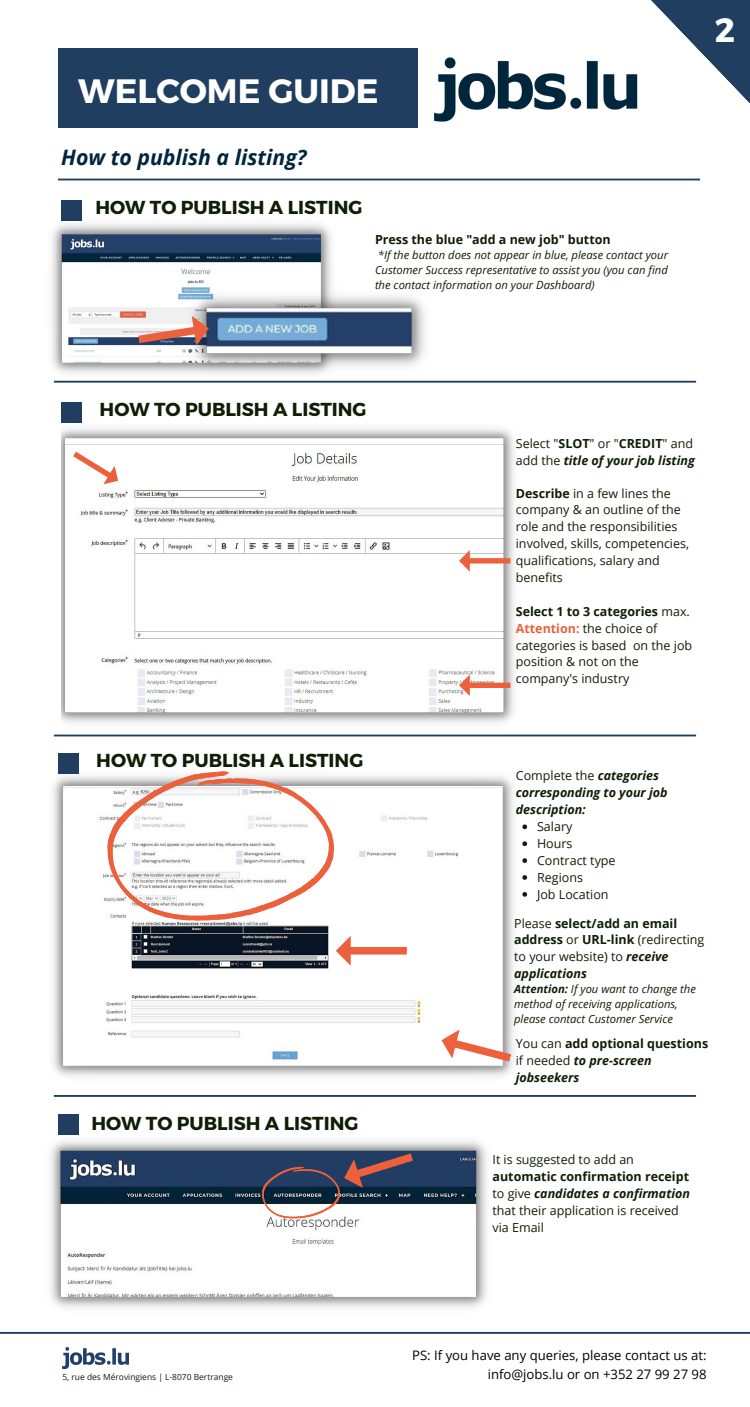
<style>
.page{position:relative;width:750px;height:1407px;background:#fff}
.page>*{position:absolute;margin:0;border:0;box-sizing:border-box;transform-origin:0 0}
.t1{font:700 33.75px "Montserrat";color:#fff}
.t2{font:italic 700 21.25px "Open Sans";color:#00263d}
.t3{font:700 18.75px "Montserrat";color:#0f1e05}
.t4{font:13.12px/19.8px "Open Sans";color:#000;text-align:right}
.t5{font:12.5px/16.9px "Open Sans";color:#0f1e05}
.t6{font:italic 700 12.5px/16.9px "Open Sans";color:#0f1e05}
.t7{font:700 12.5px "Open Sans";color:#0f1e05}
.t8{font:italic 11.25px/15px "Open Sans";color:#0f1e05;text-align:justify}
.t9{font:8.5px "Open Sans";color:#0f1e05}
.s1{font-weight:700}
.s2{font-weight:700;font-style:italic}
.s3{font-weight:700;color:#ec603c}
.s4{font-weight:400;font-style:normal}
.s5{font-style:normal}
</style>
<div class="page">
<div style="left:58px;top:49px;width:360px;height:79px;background:#203f60"></div>
<hr style="left:58px;top:179px;width:642px;height:1px;background:#203f60">
<hr style="left:54px;top:381px;width:642px;height:1px;background:#203f60">
<div style="left:61px;top:200px;width:21px;height:20px;background:#203f60"></div>
<div style="left:61px;top:402px;width:21px;height:21px;background:#203f60"></div>
<img style="left:434px;top:57px;width:200px;height:65px">
<svg style="left:634px;top:0;width:116px;height:109px"></svg>
<div style="left:58px;top:753px;width:21px;height:21px;background:#203f60"></div>
<hr style="left:54px;top:734px;width:642px;height:2px;background:#203f60">
<img style="left:51px;top:220px;width:289px;height:161px">
<img style="left:187px;top:286px;width:238px;height:89px">
<svg style="left:136px;top:313px;width:75px;height:41px"></svg>
<img style="left:61px;top:428px;width:453px;height:295px">
<svg style="left:69px;top:444px;width:55px;height:46px"></svg>
<svg style="left:402px;top:524px;width:108px;height:65px"></svg>
<img style="left:52px;top:775px;width:462px;height:302px">
<svg style="left:336px;top:935px;width:71px;height:30px"></svg>
<svg style="left:107px;top:771px;width:227px;height:149px"></svg>
<svg style="left:438px;top:1025px;width:76px;height:47px"></svg>
<hr style="left:54px;top:1094px;width:642px;height:2px;background:#203f60">
<div style="left:58px;top:1113px;width:21px;height:21px;background:#203f60"></div>
<img style="left:50px;top:1134px;width:437px;height:174px">
<svg style="left:522px;top:824px;width:5px;height:5px"></svg>
<svg style="left:522px;top:841px;width:5px;height:5px"></svg>
<svg style="left:522px;top:858px;width:5px;height:4px"></svg>
<svg style="left:522px;top:875px;width:5px;height:4px"></svg>
<svg style="left:522px;top:892px;width:5px;height:4px"></svg>
<svg style="left:262px;top:1142px;width:154px;height:76px"></svg>
<hr style="left:0;top:1331px;width:750px;height:2px;background:#203f60">
<img style="left:62px;top:1347px;width:66px;height:21px">
<svg style="left:459px;top:674px;width:51px;height:22px"></svg>
<h1 class="t1" style="left:78px;top:69px;width:302px">WELCOME GUIDE</h1>
<h2 class="t2" style="left:61px;top:142px;width:247px">How to publish a listing?</h2>
<h3 class="t3" style="left:95px;top:195px;width:268px">HOW TO PUBLISH A LISTING</h3>
<p class="t7" style="left:375px;top:231px;width:237px">Press the blue "add a new job" button</p>
<p class="t8" style="left:375px;top:247px;width:295px">*If the button does not appear in blue, please contact your Customer Success representative to assist you (you can find the contact information on your Dashboard)</p>
<h1 class="t1" style="left:715px;top:8px;width:22px">2</h1>
<h3 class="t3" style="left:100px;top:396px;width:269px">HOW TO PUBLISH A LISTING</h3>
<h3 class="t3" style="left:96px;top:747px;width:269px">HOW TO PUBLISH A LISTING</h3>
<p class="t5" style="left:516px;top:434px;width:180px">Select "<span class="s1">SLOT</span>" or "<span class="s1">CREDIT</span>" and add the <span class="s2">title of your job listing</span></p>
<p class="t5" style="left:516px;top:484px;width:175px"><span class="s1">Describe</span> in a few lines the company &amp; an outline of the role and the responsibilities involved, skills, competencies, qualifications, salary and benefits</p>
<p class="t5" style="left:516px;top:602px;width:178px"><span class="s1">Select 1 to 3 categories</span> max.<br><span class="s3">Attention:</span> the choice of categories is based on the job position &amp; not on the company's industry</p>
<p class="t6" style="left:516px;top:767px;width:153px"><span class="s4">Complete the</span> categories corresponding to your job description:</p>
<p class="t5" style="left:537px;top:817px;width:80px">Salary<br>Hours<br>Contract type<br>Regions<br>Job Location</p>
<h3 class="t3" style="left:91px;top:1111px;width:268px">HOW TO PUBLISH A LISTING</h3>
<p class="t9" style="left:62px;top:1370px;width:172px">5, rue des Mérovingiens | L-8070 Bertrange</p>
<p class="t5" style="left:514px;top:914px;width:192px">Please <span class="s1">select/add an email address</span> or <span class="s1">URL-link</span> (redirecting to your website) to <span class="s2">receive applications</span></p>
<p class="t8" style="left:514px;top:981px;width:183px;text-align:left"><span class="s1">Attention:</span> If you want to change the method of receiving applications, please contact Customer Service</p>
<p class="t6" style="left:516px;top:1035px;width:194px"><span class="s4">You can</span> <span class="s5">add optional questions </span><span class="s4">if needed</span> to pre-screen jobseekers</p>
<p class="t5" style="left:493px;top:1151px;width:143px">It is suggested to add an</p>
<p class="t5" style="left:493px;top:1167px;width:199px"><span class="s1">automatic confirmation receipt </span>to give <span class="s2">candidates a confirmation </span>that their application is received via Email</p>
<p class="t4" style="left:412px;top:1344px;width:296px">PS: If you have any queries, please contact us at: info@jobs.lu or on +352 27 99 27 98</p>
</div>
